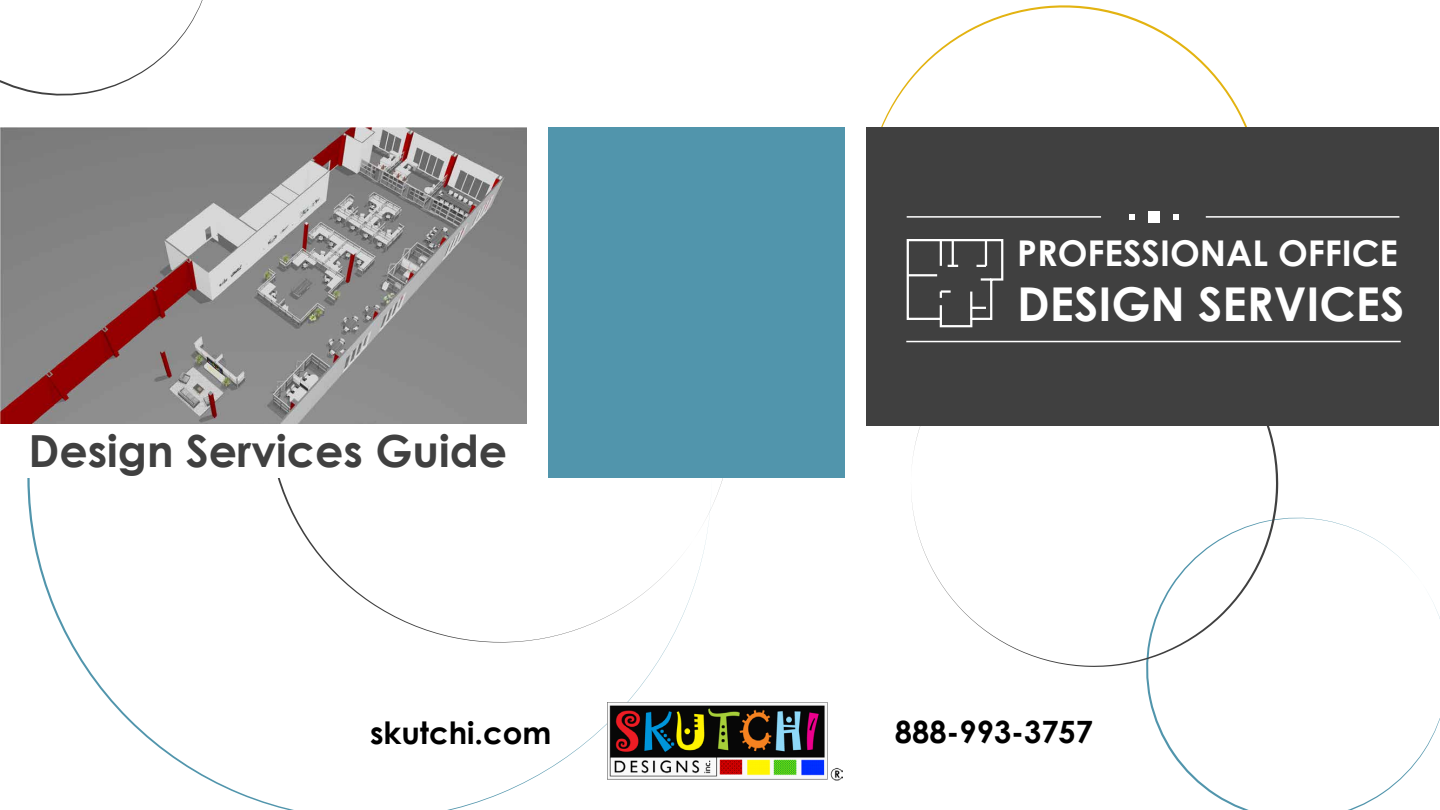
<style>
.page{position:relative;width:1440px;height:810px;background:#fff}
.page>*{position:absolute;margin:0;border:0;box-sizing:border-box;transform-origin:0 0}
.t1{font:700 46.65px "Century Gothic";color:#fff}
.t2{font:700 44.25px "Century Gothic";color:#404040}
.t3{font:700 35.55px "Century Gothic";color:#fff}
.t4{font:700 30.75px "Century Gothic";color:#000}
</style>
<div class="page">
<svg style="left:277px;top:477px;width:458px;height:167px"></svg>
<svg style="left:881px;top:5px;width:366px;height:122px"></svg>
<svg style="left:1146px;top:517px;width:294px;height:293px"></svg>
<svg style="left:0;top:0;width:203px;height:96px"></svg>
<svg style="left:910px;top:425px;width:369px;height:243px"></svg>
<img style="left:0;top:127px;width:526px;height:297px">
<div style="left:548px;top:127px;width:296px;height:350px;background:#5195ac"></div>
<div style="left:866px;top:127px;width:573px;height:298px;background:#404040"></div>
<svg style="left:906px;top:239px;width:98px;height:89px"></svg>
<hr style="left:907px;top:216px;width:194px;height:2px;background:#fff">
<hr style="left:1206px;top:216px;width:193px;height:2px;background:#fff">
<div style="left:1148px;top:211px;width:12px;height:12px;background:#fff"></div>
<svg style="left:1129px;top:214px;width:5px;height:6px"></svg>
<svg style="left:1173px;top:214px;width:6px;height:6px"></svg>
<hr style="left:906px;top:341px;width:495px;height:1px;background:#fff">
<img style="left:607px;top:703px;width:235px;height:78px">
<h2 class="t2" style="left:28px;top:418px;width:480px">Design Services Guide</h2>
<p class="t3" style="left:1017px;top:226px;width:382px">PROFESSIONAL OFFICE</p>
<h1 class="t1" style="left:1017px;top:268px;width:389px">DESIGN SERVICES</h1>
<p class="t4" style="left:370px;top:710px;width:183px">skutchi.com</p>
<p class="t4" style="left:895px;top:709px;width:200px">888-993-3757</p>
</div>
